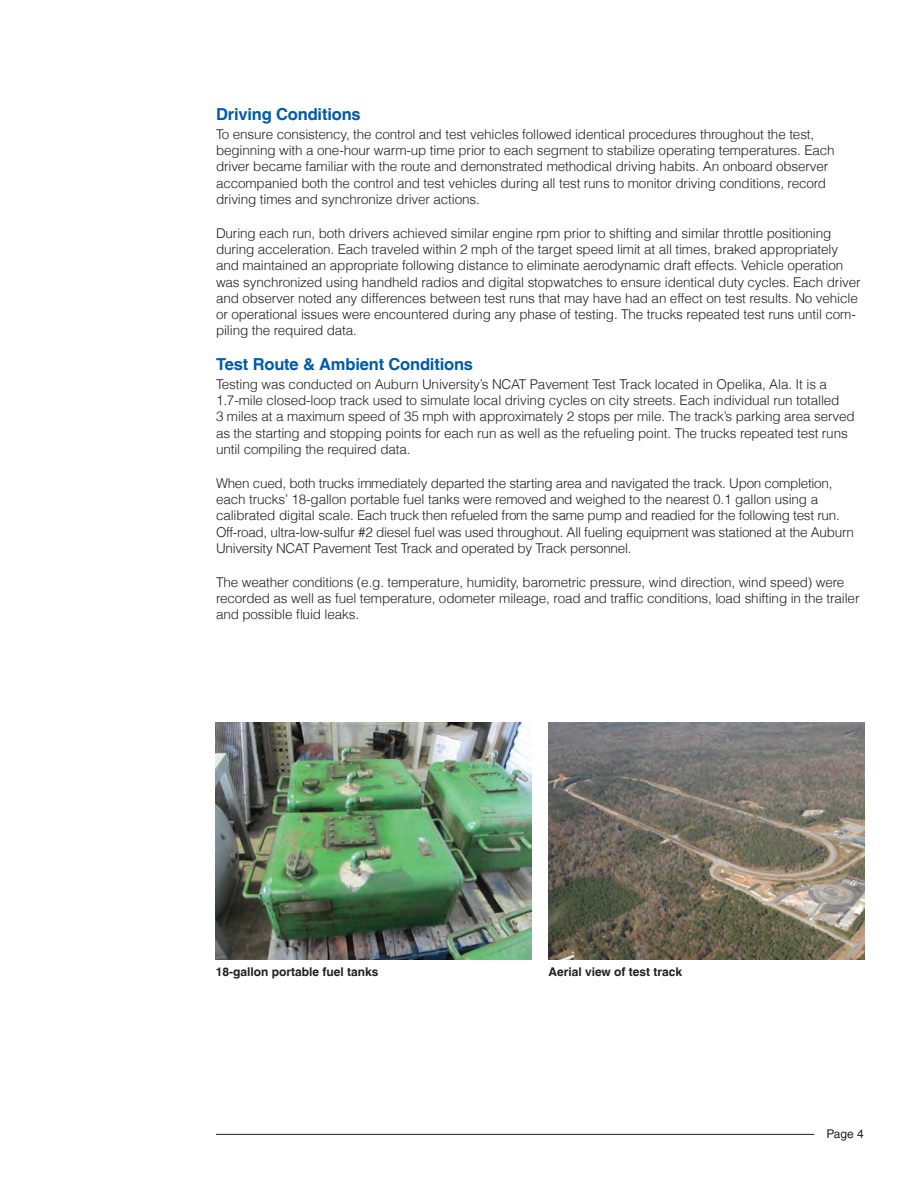
<style>
.page{position:relative;width:918px;height:1188px;background:#fff}
.page>*{position:absolute;margin:0;border:0;box-sizing:border-box;transform-origin:0 0}
.t1{font:700 16.5px "Helvetica LT";letter-spacing:-.01em;color:#015aaa}
.t2{font:300 13.5px/16.2px "Helvetica LT";letter-spacing:-.01em;color:#231f20}
.t3{font:700 12px "Helvetica LT";color:#231f20}
.t4{font:12px "Helvetica LT";color:#231f20}
</style>
<div class="page">
<hr style="left:216px;top:1134px;width:598px;height:1px;background:#231f20">
<img style="left:216px;top:723px;width:316px;height:236px">
<img style="left:548px;top:723px;width:316px;height:236px">
<p class="t1" style="left:216px;top:104px;width:146px">Driving Conditions</p>
<p class="t2" style="left:216px;top:126px;width:620px">To ensure consistency, the control and test vehicles followed identical procedures throughout the test, beginning with a one-hour warm-up time prior to each segment to stabilize operating temperatures. Each driver became familiar with the route and demonstrated methodical driving habits. An onboard observer accompanied both the control and test vehicles during all test runs to monitor driving conditions, record driving times and synchronize driver actions.</p>
<p class="t2" style="left:216px;top:225px;width:646px">During each run, both drivers achieved similar engine rpm prior to shifting and similar throttle positioning during acceleration. Each traveled within 2 mph of the target speed limit at all times, braked appropriately and maintained an appropriate following distance to eliminate aerodynamic draft effects. Vehicle operation was synchronized using handheld radios and digital stopwatches to ensure identical duty cycles. Each driver and observer noted any differences between test runs that may have had an effect on test results. No vehicle or operational issues were encountered during any phase of testing. The trucks repeated test runs until com&shy;piling the required data.</p>
<p class="t1" style="left:216px;top:354px;width:259px">Test Route &amp; Ambient Conditions</p>
<p class="t2" style="left:216px;top:376px;width:640px">Testing was conducted on Auburn University’s NCAT Pavement Test Track located in Opelika, Ala. It is a 1.7-mile closed-loop track used to simulate local driving cycles on city streets. Each individual run totalled<br>3 miles at a maximum speed of 35 mph with approximately 2 stops per mile. The track’s parking area served as the starting and stopping points for each run as well as the refueling point. The trucks repeated test runs until compiling the required data.</p>
<p class="t2" style="left:216px;top:475px;width:640px">When cued, both trucks immediately departed the starting area and navigated the track. Upon completion, each trucks’ 18-gallon portable fuel tanks were removed and weighed to the nearest 0.1 gallon using a calibrated digital scale. Each truck then refueled from the same pump and readied for the following test run.<br>Off-road, ultra-low-sulfur #2 diesel fuel was used throughout. All fueling equipment was stationed at the Auburn University NCAT Pavement Test Track and operated by Track personnel.</p>
<p class="t2" style="left:216px;top:574px;width:645px">The weather conditions (e.g. temperature, humidity, barometric pressure, wind direction, wind speed) were recorded as well as fuel temperature, odometer mileage, road and traffic conditions, load shifting in the trailer and possible fluid leaks.</p>
<p class="t3" style="left:216px;top:965px;width:164px">18-gallon portable fuel tanks</p>
<p class="t3" style="left:548px;top:965px;width:135px">Aerial view of test track</p>
<p class="t4" style="left:826px;top:1127px;width:39px">Page 4</p>
</div>
